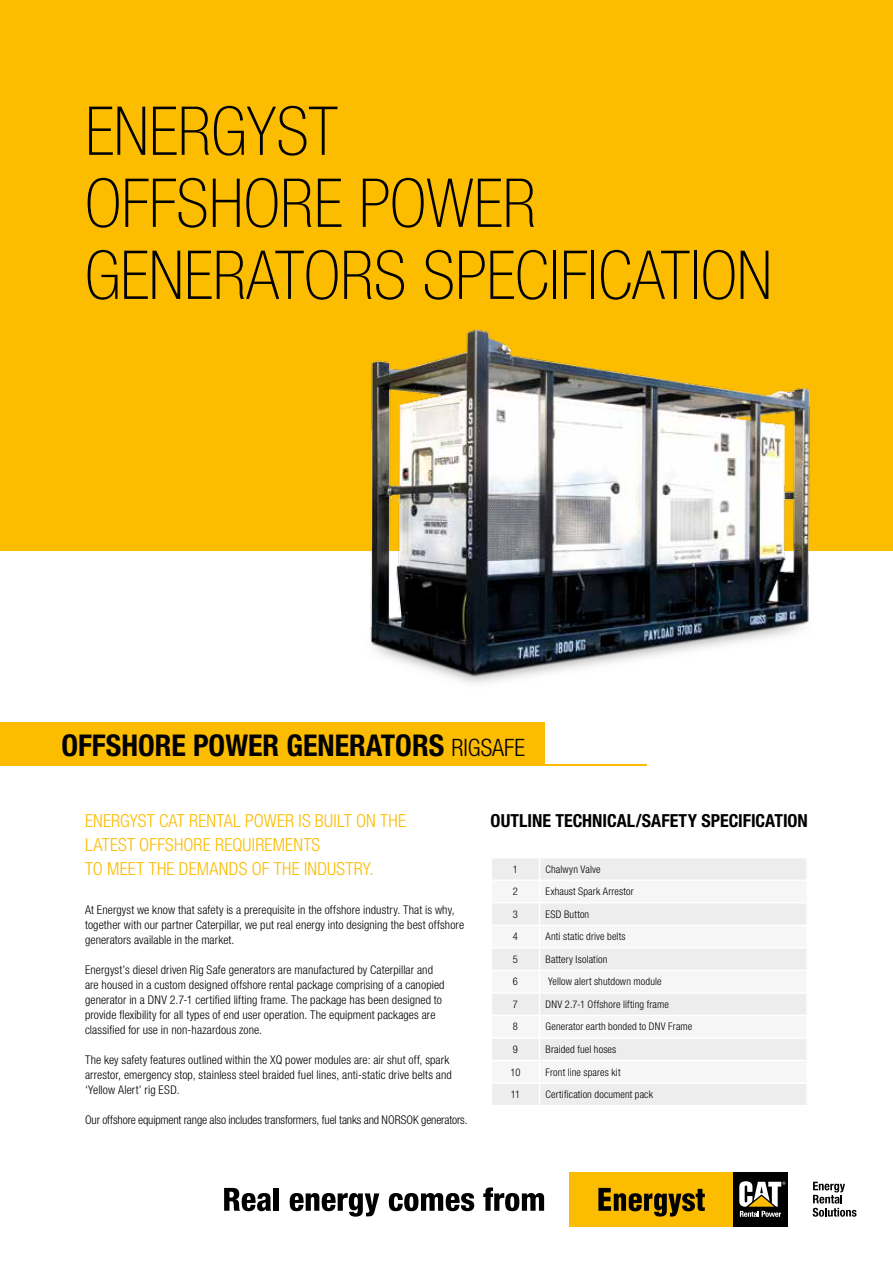
<style>
.page{position:relative;width:893px;height:1263px;background:#fff}
.page>*{position:absolute;margin:0;border:0;box-sizing:border-box;transform-origin:0 0}
.t1{font:100 condensed 67.5px/72px "Helvetica Neue LT Std";color:#000}
.t2{font:700 condensed 30px "Helvetica Neue LT Std";color:#000}
.t3{font:300 condensed 18px/24px "Helvetica Neue LT Std";letter-spacing:.01em;color:#fcbc00}
.t4{font:700 condensed 18px "Helvetica Neue LT Std";color:#000}
.t5{font:300 condensed 12px/15px "Helvetica Neue LT Std";letter-spacing:.005em;color:#000}
.t6{font:300 condensed 10.5px "Helvetica Neue LT Std";letter-spacing:.015em;color:#000}
.s1{font-weight:300;font-size:24px}
</style>
<div class="page">
<div style="left:569px;top:1172px;width:164px;height:54px;background:#fcbc00"></div>
<svg style="left:598px;top:1188px;width:107px;height:28px"></svg>
<div style="left:733px;top:1172px;width:55px;height:54px;background:#000"></div>
<svg style="left:739px;top:1181px;width:46px;height:36px"></svg>
<svg style="left:224px;top:1188px;width:47px;height:23px"></svg>
<div style="left:274px;top:1188px;width:5px;height:23px;background:#000"></div>
<svg style="left:290px;top:1193px;width:89px;height:23px"></svg>
<svg style="left:389px;top:1193px;width:85px;height:18px"></svg>
<svg style="left:483px;top:1187px;width:61px;height:24px"></svg>
<svg style="left:813px;top:1182px;width:43px;height:35px"></svg>
<div style="left:0;top:0;width:893px;height:551px;background:#fcbc00"></div>
<div style="left:0;top:723px;width:544px;height:43px;background:#fcbc00"></div>
<hr style="left:0;top:764px;width:646px;height:2px;background:#fcbc00">
<div style="left:492px;top:858px;width:314px;height:247px;background:#ededed"></div>
<svg style="left:492px;top:881px;width:314px;height:201px;fill:#f6f6f6"></svg>
<hr style="left:491px;top:879px;width:49px;height:2px;background:#fff">
<hr style="left:540px;top:879px;width:268px;height:2px;background:#fff">
<hr style="left:491px;top:902px;width:49px;height:1px;background:#fff">
<hr style="left:540px;top:902px;width:268px;height:1px;background:#fff">
<hr style="left:491px;top:924px;width:49px;height:2px;background:#fff">
<hr style="left:540px;top:924px;width:268px;height:2px;background:#fff">
<hr style="left:491px;top:947px;width:49px;height:1px;background:#fff">
<hr style="left:540px;top:947px;width:268px;height:1px;background:#fff">
<hr style="left:491px;top:969px;width:49px;height:2px;background:#fff">
<hr style="left:540px;top:969px;width:268px;height:2px;background:#fff">
<hr style="left:491px;top:992px;width:49px;height:2px;background:#fff">
<hr style="left:540px;top:992px;width:268px;height:2px;background:#fff">
<hr style="left:491px;top:1015px;width:49px;height:1px;background:#fff">
<hr style="left:540px;top:1015px;width:268px;height:1px;background:#fff">
<hr style="left:491px;top:1037px;width:49px;height:2px;background:#fff">
<hr style="left:540px;top:1037px;width:268px;height:2px;background:#fff">
<hr style="left:491px;top:1060px;width:49px;height:1px;background:#fff">
<hr style="left:540px;top:1060px;width:268px;height:1px;background:#fff">
<hr style="left:491px;top:1082px;width:49px;height:2px;background:#fff">
<hr style="left:540px;top:1082px;width:268px;height:2px;background:#fff">
<svg style="left:539px;top:858px;width:1px;height:247px"></svg>
<img style="left:370px;top:329px;width:440px;height:355px">
<h1 class="t1" style="left:85px;top:95px;width:688px">ENERGYST<br>OFFSHORE POWER<br>GENERATORS SPECIFICATION</h1>
<h2 class="t2" style="left:61px;top:727px;width:465px">OFFSHORE POWER GENERATORS <span class="s1">RIGSAFE</span></h2>
<h3 class="t3" style="left:85px;top:808px;width:323px">ENERGYST CAT RENTAL POWER IS BUILT ON THE<br>LATEST OFFSHORE REQUIREMENTS<br>TO MEET THE DEMANDS OF THE INDUSTRY.</h3>
<p class="t5" style="left:85px;top:902px;width:381px">At Energyst we know that safety is a prerequisite in the offshore industry. That is why, together with our partner Caterpillar, we put real energy into designing the best offshore generators available in the market.</p>
<p class="t5" style="left:85px;top:962px;width:361px">Energyst’s diesel driven Rig Safe generators are manufactured by Caterpillar and are housed in a custom designed offshore rental package comprising of a canopied generator in a DNV 2.7-1 certified lifting frame. The package has been designed to provide flexibility for all types of end user operation. The equipment packages are classified for use in non-hazardous zone.</p>
<p class="t5" style="left:85px;top:1052px;width:368px">The key safety features outlined within the XQ power modules are: air shut off, spark arrestor, emergency stop, stainless steel braided fuel lines, anti-static drive belts and ‘Yellow Alert’ rig ESD.</p>
<p class="t5" style="left:85px;top:1112px;width:384px">Our offshore equipment range also includes transformers, fuel tanks and NORSOK generators.</p>
<h3 class="t4" style="left:491px;top:810px;width:319px">OUTLINE TECHNICAL/SAFETY SPECIFICATION</h3>
<p class="t6" style="left:513px;top:863px;width:7px">1</p>
<p class="t6" style="left:546px;top:863px;width:56px">Chalwyn Valve</p>
<p class="t6" style="left:513px;top:885px;width:7px">2</p>
<p class="t6" style="left:546px;top:885px;width:90px">Exhaust Spark Arrestor</p>
<p class="t6" style="left:513px;top:908px;width:7px">3</p>
<p class="t6" style="left:546px;top:908px;width:45px">ESD Button</p>
<p class="t6" style="left:513px;top:930px;width:7px">4</p>
<p class="t6" style="left:546px;top:930px;width:82px">Anti static drive belts</p>
<p class="t6" style="left:513px;top:953px;width:7px">5</p>
<p class="t6" style="left:546px;top:953px;width:63px">Battery Isolation</p>
<p class="t6" style="left:513px;top:976px;width:7px">6</p>
<p class="t6" style="left:548px;top:976px;width:115px">Yellow alert shutdown module</p>
<p class="t6" style="left:513px;top:998px;width:7px">7</p>
<p class="t6" style="left:546px;top:998px;width:125px">DNV 2.7-1 Offshore lifting frame</p>
<p class="t6" style="left:513px;top:1021px;width:7px">8</p>
<p class="t6" style="left:546px;top:1021px;width:148px">Generator earth bonded to DNV Frame</p>
<p class="t6" style="left:513px;top:1043px;width:7px">9</p>
<p class="t6" style="left:546px;top:1043px;width:72px">Braided fuel hoses</p>
<p class="t6" style="left:511px;top:1066px;width:11px">10</p>
<p class="t6" style="left:546px;top:1066px;width:76px">Front line spares kit</p>
<p class="t6" style="left:511px;top:1088px;width:11px">11</p>
<p class="t6" style="left:546px;top:1088px;width:109px">Certification document pack</p>
</div>
